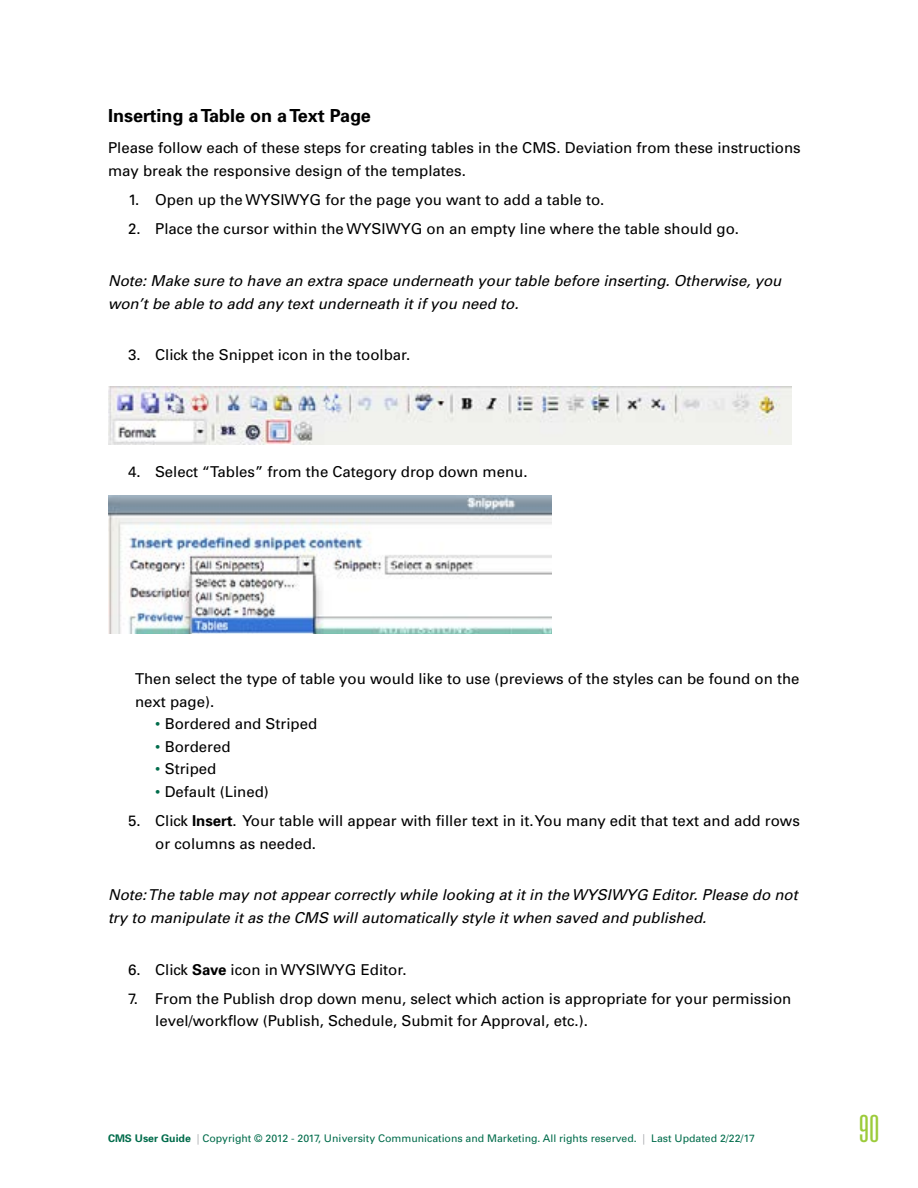
<style>
.page{position:relative;width:918px;height:1188px;background:#fff}
.page>*{position:absolute;margin:0;border:0;box-sizing:border-box;transform-origin:0 0}
.t1{font:300 ultra-condensed 37.5px "Univers";color:#9ccb3b}
.t2{font:700 18px "Univers";color:#000}
.t3{font:15px/22.5px "Univers";color:#000}
.t4{font:italic 15px/22.5px "Univers";color:#000}
.t5{font:10.5px "Univers";color:#006c4b}
.s1{color:#006c4b}
.s2{font-weight:700}
.s3{color:#a7a9ac}
</style>
<div class="page">
<img style="left:108px;top:387px;width:684px;height:58px">
<img style="left:108px;top:495px;width:444px;height:139px">
<p class="t2" style="left:108px;top:105px;width:264px">Inserting a Table on a Text Page</p>
<p class="t3" style="left:108px;top:137px;width:694px">Please follow each of these steps for creating tables in the CMS. Deviation from these instructions may break the responsive design of the templates.</p>
<p class="t3" style="left:128px;top:189px;width:478px">1. Open up the WYSIWYG for the page you want to add a table to.</p>
<p class="t3" style="left:128px;top:218px;width:612px">2. Place the cursor within the WYSIWYG on an empty line where the table should go.</p>
<p class="t4" style="left:108px;top:270px;width:675px">Note: Make sure to have an extra space underneath your table before inserting. Otherwise, you won’t be able to add any text underneath it if you need to.</p>
<p class="t3" style="left:128px;top:344px;width:284px">3. Click the Snippet icon in the toolbar.</p>
<p class="t3" style="left:128px;top:461px;width:401px">4. Select “Tables” from the Category drop down menu.</p>
<p class="t3" style="left:135px;top:668px;width:666px">Then select the type of table you would like to use (previews of the styles can be found on the next page).</p>
<p class="t3" style="left:155px;top:713px;width:163px"><span class="s1">•</span> Bordered and Striped</p>
<p class="t3" style="left:155px;top:736px;width:77px"><span class="s1">•</span> Bordered</p>
<p class="t3" style="left:155px;top:758px;width:63px"><span class="s1">•</span> Striped</p>
<p class="t3" style="left:155px;top:781px;width:115px"><span class="s1">•</span> Default (Lined)</p>
<p class="t3" style="left:155px;top:810px;width:646px;text-indent:-27px">5. Click <span class="s2">Insert</span>. Your table will appear with filler text in it. You many edit that text and add rows or columns as needed.</p>
<p class="t4" style="left:108px;top:884px;width:691px">Note: The table may not appear correctly while looking at it in the WYSIWYG Editor. Please do not try to manipulate it as the CMS will automatically style it when saved and published.</p>
<p class="t3" style="left:128px;top:958px;width:280px">6. Click <span class="s2">Save</span> icon in WYSIWYG Editor.</p>
<p class="t3" style="left:155px;top:988px;width:638px;text-indent:-27px">7. From the Publish drop down menu, select which action is appropriate for your permission level/workflow (Publish, Schedule, Submit for Approval, etc.).</p>
<p class="t5" style="left:108px;top:1132px;width:648px"><span class="s2">CMS User Guide</span> <span class="s3">|</span> Copyright © 2012 - 2017, University Communications and Marketing. All rights reserved. <span class="s3">|</span> Last Updated 2/22/17</p>
<h1 class="t1" style="left:859px;top:1109px;width:22px">90</h1>
</div>
